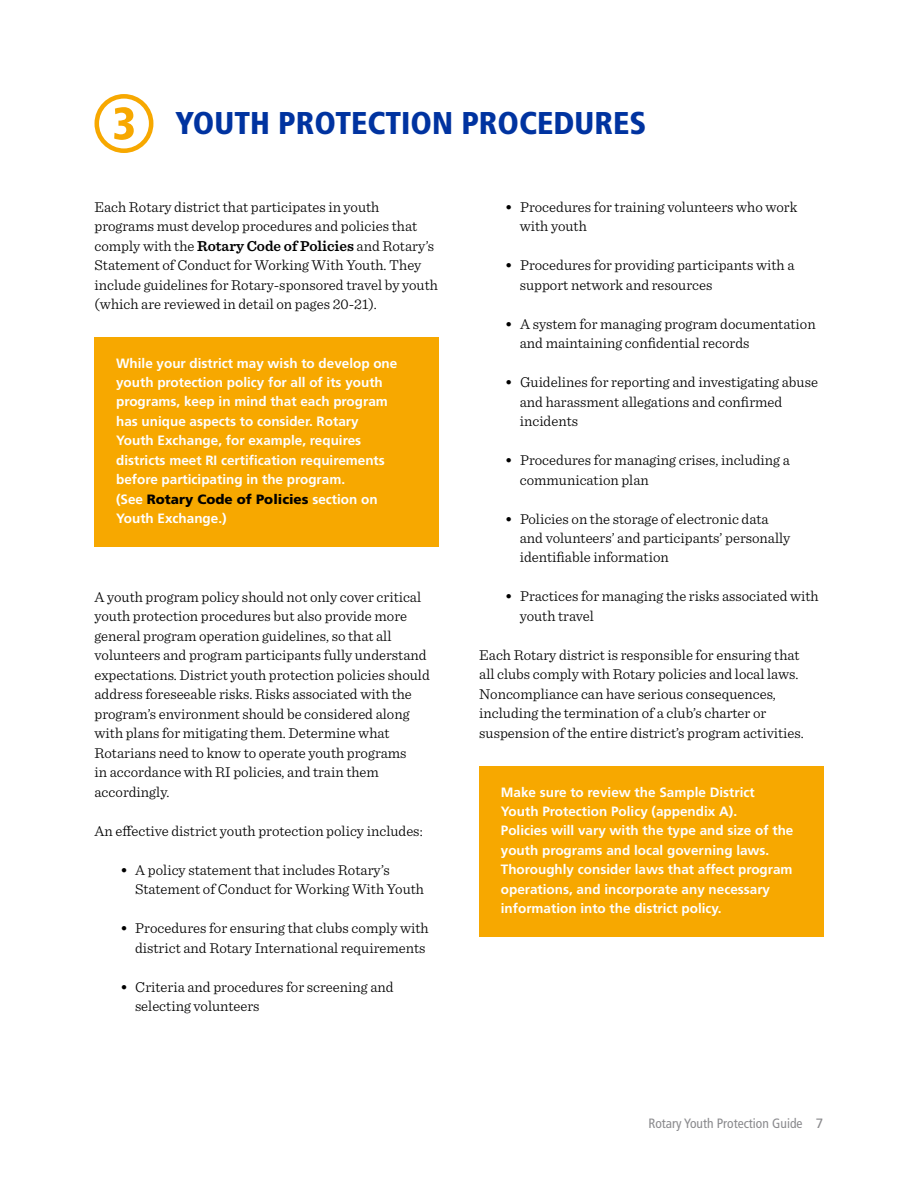
<style>
.page{position:relative;width:918px;height:1188px;background:#fff}
.page>*{position:absolute;margin:0;border:0;box-sizing:border-box;transform-origin:0 0}
.t1{font:900 condensed 31.5px "Frutiger LT Std";color:#0033a0}
.t2{font:300 15px/19.5px "Sentinel";color:#000}
.t3{font:700 13.5px/19.5px "Frutiger LT Std";color:#fff}
.t4{font:condensed 13.5px "Frutiger LT Std";color:#8a8a8d}
.s1{font-weight:600}
.s2{font-weight:900;color:#000}
.s3{font-stretch:normal}
</style>
<div class="page">
<div style="left:94px;top:337px;width:345px;height:210px;background:#f7a800"></div>
<div style="left:94px;top:94px;width:59px;height:59px;border:5px solid #f7a800;border-radius:50%"></div>
<svg style="left:114px;top:107px;width:20px;height:33px"></svg>
<div style="left:479px;top:766px;width:345px;height:171px;background:#f7a800"></div>
<h1 class="t1" style="left:176px;top:104px;width:472px">YOUTH PROTECTION PROCEDURES</h1>
<p class="t2" style="left:94px;top:196px;width:345px">Each Rotary district that participates in youth programs must develop procedures and policies that comply with the <span class="s1">Rotary Code of Policies</span> and Rotary’s Statement of Conduct for Working With Youth. They include guidelines for Rotary-sponsored travel by youth (which are reviewed in detail on pages 20-21).</p>
<p class="t3" style="left:116px;top:353px;width:283px">While your district may wish to develop one youth protection policy for all of its youth programs, keep in mind that each program has unique aspects to consider. Rotary Youth Exchange, for example, requires districts meet RI certification requirements before participating in the program.<br>(See <span class="s2">Rotary Code of Policies</span> section on Youth Exchange.)</p>
<p class="t2" style="left:94px;top:586px;width:337px">A youth program policy should not only cover critical youth protection procedures but also provide more general program operation guidelines, so that all volunteers and program participants fully understand expectations. District youth protection policies should address foreseeable risks. Risks associated with the program’s environment should be considered along with plans for mitigating them. Determine what Rotarians need to know to operate youth programs<br>in accordance with RI policies, and train them accordingly.</p>
<p class="t2" style="left:94px;top:820px;width:330px">An effective district youth protection policy includes:</p>
<p class="t2" style="left:135px;top:859px;width:291px;text-indent:-15px"><span class="s1">•</span> A policy statement that includes Rotary’s<br>Statement of Conduct for Working With Youth</p>
<p class="t2" style="left:120px;top:917px;width:310px;text-align:right"><span class="s1">•</span> Procedures for ensuring that clubs comply with district and Rotary International requirements</p>
<p class="t2" style="left:135px;top:976px;width:260px;text-indent:-15px"><span class="s1">•</span> Criteria and procedures for screening and selecting volunteers</p>
<p class="t2" style="left:520px;top:196px;width:279px;text-indent:-15px"><span class="s1">•</span> Procedures for training volunteers who work with youth</p>
<p class="t2" style="left:520px;top:254px;width:276px;text-indent:-15px"><span class="s1">•</span> Procedures for providing participants with a support network and resources</p>
<p class="t2" style="left:520px;top:313px;width:297px;text-indent:-15px"><span class="s1">•</span> A system for managing program documentation and maintaining confidential records</p>
<p class="t2" style="left:520px;top:371px;width:300px;text-indent:-15px"><span class="s1">•</span> Guidelines for reporting and investigating abuse and harassment allegations and confirmed incidents</p>
<p class="t2" style="left:520px;top:449px;width:272px;text-indent:-15px"><span class="s1">•</span> Procedures for managing crises, including a communication plan</p>
<p class="t2" style="left:520px;top:508px;width:272px;text-indent:-15px"><span class="s1">•</span> Policies on the storage of electronic data and volunteers’ and participants’ personally identifiable information</p>
<p class="t2" style="left:520px;top:586px;width:301px;text-indent:-15px"><span class="s1">•</span> Practices for managing the risks associated with youth travel</p>
<p class="t2" style="left:479px;top:644px;width:326px">Each Rotary district is responsible for ensuring that all clubs comply with Rotary policies and local laws.<br>Noncompliance can have serious consequences, including the termination of a club’s charter or suspension of the entire district’s program activities.</p>
<p class="t3" style="left:501px;top:782px;width:294px">Make sure to review the Sample District Youth Protection Policy (appendix A).<br>Policies will vary with the type and size of the youth programs and local governing laws.<br>Thoroughly consider laws that affect program operations, and incorporate any necessary information into the district policy.</p>
<p class="t4" style="left:648px;top:1115px;width:177px">Rotary Youth Protection Guide <span class="s3">7</span></p>
</div>
